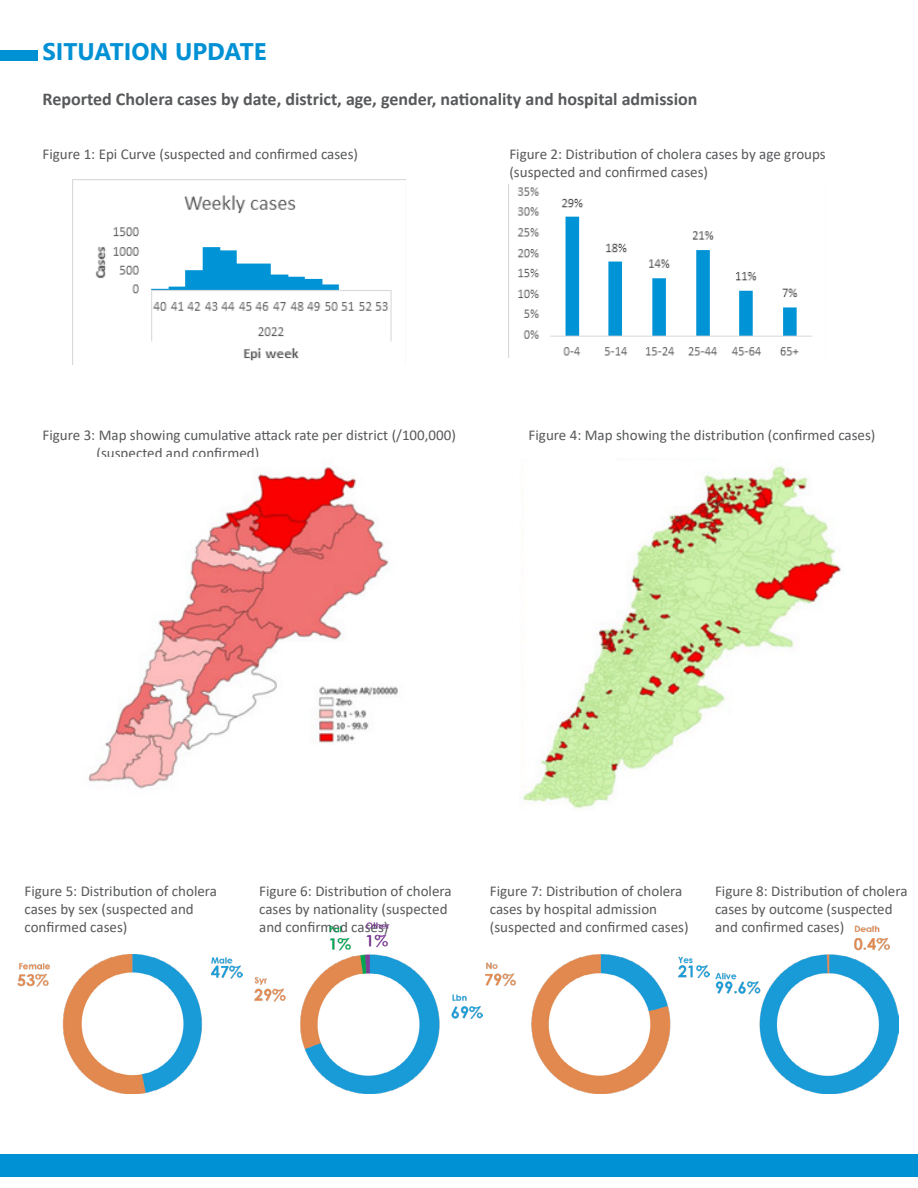
<style>
.page{position:relative;width:918px;height:1188px;background:#fff}
.page>*{position:absolute;margin:0;border:0;box-sizing:border-box;transform-origin:0 0}
.t1{font:700 24px "Segoe UI";color:#0091d5}
.t2{font:700 18px "Calibri";color:#58595b}
.t3{font:15px/18px "Calibri";color:#58595b}
</style>
<div class="page">
<div style="left:0;top:50px;width:37px;height:11px;background:#0091d5"></div>
<div style="left:0;top:1154px;width:918px;height:23px;background:#0091d5"></div>
<img style="left:88px;top:467px;width:310px;height:322px">
<img style="left:18px;top:955px;width:225px;height:138px">
<img style="left:485px;top:955px;width:225px;height:138px">
<img style="left:255px;top:922px;width:227px;height:171px">
<img style="left:715px;top:925px;width:183px;height:168px">
<img style="left:508px;top:185px;width:304px;height:172px">
<img style="left:522px;top:466px;width:319px;height:343px">
<img style="left:73px;top:180px;width:333px;height:181px">
<h1 class="t1" style="left:43px;top:29px;width:226px">SITUATION UPDATE</h1>
<p class="t2" style="left:43px;top:86px;width:656px">Reported Cholera cases by date, district, age, gender, nationality and hospital admission</p>
<p class="t3" style="left:43px;top:144px;width:317px">Figure 1: Epi Curve (suspected and confirmed cases)</p>
<p class="t3" style="left:509px;top:144px;width:318px">Figure 2: Distribution of cholera cases by age groups (suspected and confirmed cases)</p>
<p class="t3" style="left:43px;top:426px;width:415px">Figure 3: Map showing cumulative attack rate per district (/100,000)</p>
<p class="t3" style="left:529px;top:426px;width:348px">Figure 4: Map showing the distribution (confirmed cases)</p>
<p class="t3" style="left:97px;top:444px;width:164px">(suspected and confirmed)</p>
<p class="t3" style="left:25px;top:882px;width:194px">Figure 5: Distribution of cholera cases by sex (suspected and confirmed cases)</p>
<p class="t3" style="left:259px;top:882px;width:194px">Figure 6: Distribution of cholera cases by nationality (suspected and confirmed cases)</p>
<p class="t3" style="left:490px;top:882px;width:200px">Figure 7: Distribution of cholera cases by hospital admission (suspected and confirmed cases)</p>
<p class="t3" style="left:715px;top:882px;width:194px">Figure 8: Distribution of cholera cases by outcome (suspected and confirmed cases)</p>
</div>
